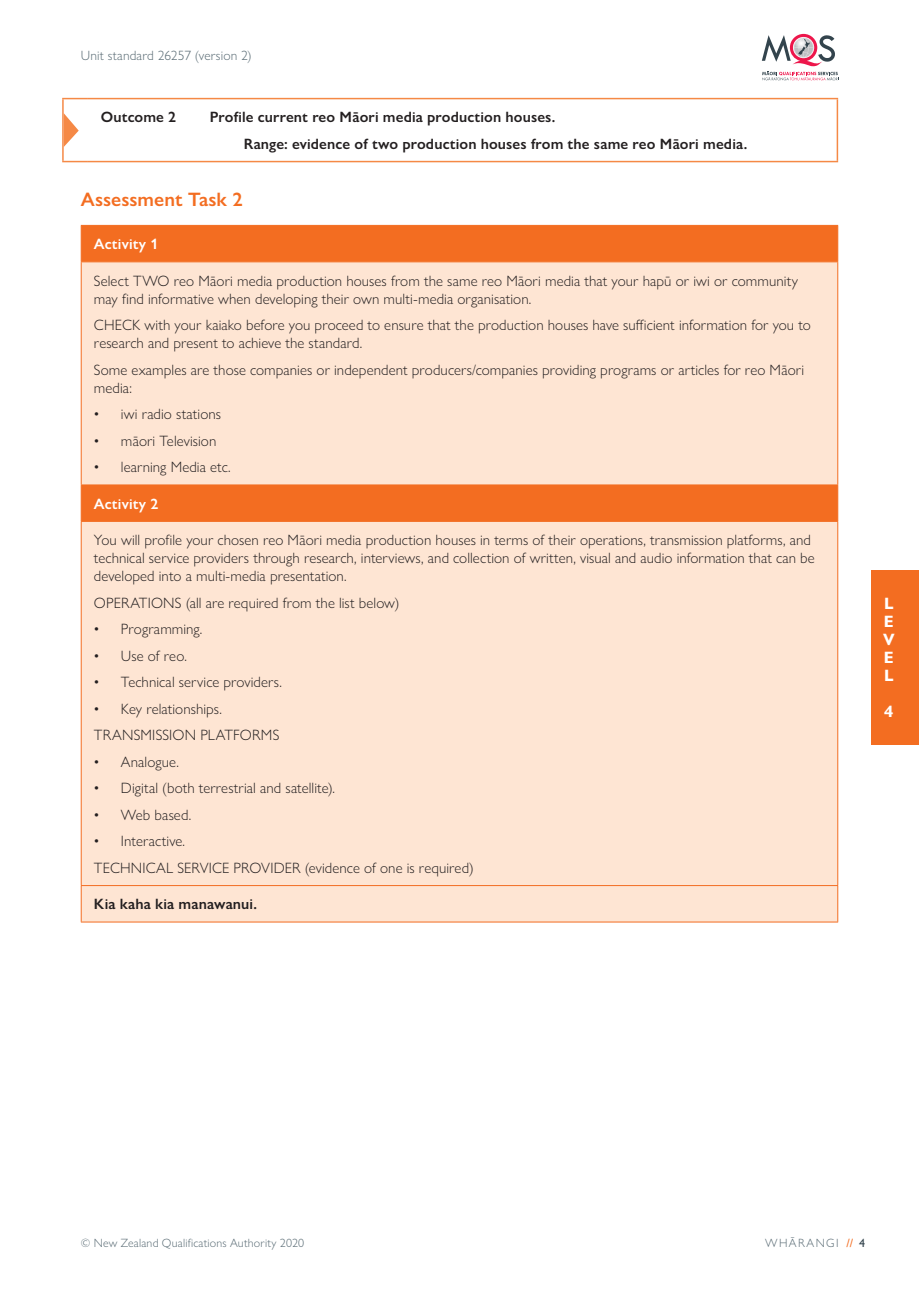
<style>
.page{position:relative;width:919px;height:1289px;background:#fff}
.page>*{position:absolute;margin:0;border:0;box-sizing:border-box;transform-origin:0 0}
.p_H2{font:600 19.5px "Gill Sans Nova";color:#f36d21}
.t1{font:700 16.5px/18px "Gill Sans Nova";color:#fff;text-align:justify}
.p_body{font:300 15px/18px "Gill Sans Nova";letter-spacing:.005em;color:#231f20}
.p_body-2{font:600 15px "Gill Sans Nova";letter-spacing:.01em;color:#231f20}
.p_toc_H2{font:600 15px "Gill Sans Nova";letter-spacing:.01em;color:#231f20}
.p_body-3{font:600 15px "Gill Sans Nova";letter-spacing:.01em;color:#fff}
.t2{font:300 13.5px "Gill Sans Nova";letter-spacing:.01em;color:#586a73}
.t3{font:300 12px "Gill Sans Nova";letter-spacing:.015em;color:#586a73}
.t4{font:300 12px "Gill Sans Nova";letter-spacing:.125em;color:#586a73}
.s1{font-weight:400}
.s2{font-weight:500;color:#f36d21}
.s3{font-weight:500;color:#33444d}
</style>
<div class="page">
<svg style="left:62px;top:98px;width:26px;height:1px"></svg>
<hr style="left:88px;top:98px;width:109px;height:1px;background:#f58946">
<svg style="left:62px;top:161px;width:26px;height:1px"></svg>
<hr style="left:88px;top:161px;width:109px;height:1px;background:#f58946">
<hr style="left:197px;top:98px;width:641px;height:1px;background:#f58946">
<hr style="left:836px;top:99px;width:2px;height:62px;background:#f58946">
<hr style="left:197px;top:161px;width:641px;height:1px;background:#f58946">
<hr style="left:62px;top:99px;width:2px;height:62px;background:#f58946">
<svg style="left:64px;top:113px;width:15px;height:34px"></svg>
<div style="left:82px;top:226px;width:755px;height:35px;background:#f36d21"></div>
<div style="left:82px;top:262px;width:755px;height:659px;background:#fee5d3"></div>
<hr style="left:81px;top:225px;width:757px;height:1px;background:#f36d21">
<hr style="left:81px;top:226px;width:1px;height:35px;background:#f36d21">
<hr style="left:837px;top:226px;width:1px;height:35px;background:#f36d21">
<hr style="left:81px;top:261px;width:757px;height:1px;background:#f36d21">
<hr style="left:81px;top:262px;width:1px;height:222px;background:#f36d21">
<hr style="left:837px;top:262px;width:1px;height:222px;background:#f36d21">
<hr style="left:81px;top:522px;width:1px;height:363px;background:#f36d21">
<hr style="left:837px;top:522px;width:1px;height:363px;background:#f36d21">
<hr style="left:81px;top:886px;width:1px;height:35px;background:#f36d21">
<hr style="left:837px;top:886px;width:1px;height:35px;background:#f36d21">
<hr style="left:81px;top:885px;width:757px;height:1px;background:#f36d21">
<hr style="left:81px;top:921px;width:757px;height:1px;background:#f36d21">
<hr style="left:81px;top:484px;width:757px;height:1px;background:#f36d21">
<hr style="left:81px;top:485px;width:1px;height:36px;background:#f36d21">
<hr style="left:837px;top:485px;width:1px;height:36px;background:#f36d21">
<hr style="left:81px;top:521px;width:757px;height:1px;background:#f36d21">
<svg style="left:761px;top:34px;width:77px;height:46px"></svg>
<div style="left:871px;top:570px;width:47px;height:174px;background:#f36d21"></div>
<p class="t2" style="left:81px;top:47px;width:172px">Unit standard 26257 (version 2)</p>
<p class="p_body-2" style="left:101px;top:108px;width:77px">Outcome 2</p>
<p class="p_body-2" style="left:210px;top:108px;width:347px">Profile current reo Māori media production houses.</p>
<p class="p_toc_H2" style="left:244px;top:134px;width:505px">Range: evidence of two production houses from the same reo Māori media.</p>
<p class="p_H2" style="left:81px;top:187px;width:163px">Assessment Task 2</p>
<p class="p_body-3" style="left:94px;top:235px;width:66px">Activity 1</p>
<p class="p_body" style="left:94px;top:271px;width:705px">Select TWO reo Māori media production houses from the same reo Māori media that your hapū or iwi or community may find informative when developing their own multi-media organisation.</p>
<p class="p_body" style="left:94px;top:316px;width:718px">CHECK with your kaiako before you proceed to ensure that the production houses have sufficient information for you to research and present to achieve the standard.</p>
<p class="p_body" style="left:94px;top:360px;width:711px">Some examples are those companies or independent producers/companies providing programs or articles for reo Māori media:</p>
<p class="p_body" style="left:94px;top:405px;width:129px"><span class="s1">•</span> iwi radio stations</p>
<p class="p_body" style="left:94px;top:431px;width:124px"><span class="s1">•</span> māori Television</p>
<p class="p_body" style="left:94px;top:458px;width:138px"><span class="s1">•</span> learning Media etc.</p>
<p class="p_body-3" style="left:94px;top:494px;width:66px">Activity 2</p>
<p class="p_body" style="left:94px;top:531px;width:722px">You will profile your chosen reo Māori media production houses in terms of their operations, transmission platforms, and technical service providers through research, interviews, and collection of written, visual and audio information that can be developed into a multi-media presentation.</p>
<p class="p_body" style="left:94px;top:593px;width:307px">OPERATIONS (all are required from the list below)</p>
<p class="p_body" style="left:94px;top:620px;width:110px"><span class="s1">•</span> Programming.</p>
<p class="p_body" style="left:94px;top:646px;width:94px"><span class="s1">•</span> Use of reo.</p>
<p class="p_body" style="left:94px;top:673px;width:189px"><span class="s1">•</span> Technical service providers.</p>
<p class="p_body" style="left:94px;top:699px;width:129px"><span class="s1">•</span> Key relationships.</p>
<p class="p_body" style="left:94px;top:726px;width:187px">TRANSMISSION PLATFORMS</p>
<p class="p_body" style="left:94px;top:752px;width:86px"><span class="s1">•</span> Analogue.</p>
<p class="p_body" style="left:94px;top:779px;width:242px"><span class="s1">•</span> Digital (both terrestrial and satellite).</p>
<p class="p_body" style="left:94px;top:805px;width:99px"><span class="s1">•</span> Web based.</p>
<p class="p_body" style="left:94px;top:832px;width:93px"><span class="s1">•</span> Interactive.</p>
<p class="p_body" style="left:94px;top:858px;width:381px">TECHNICAL SERVICE PROVIDER (evidence of one is required)</p>
<p class="p_body-2" style="left:94px;top:894px;width:164px">Kia kaha kia manawanui.</p>
<p class="t1" style="left:883px;top:594px;width:13px">L E V E L</p>
<p class="t1" style="left:884px;top:702px;width:11px">4</p>
<p class="t3" style="left:81px;top:1235px;width:225px">© New Zealand Qualifications Authority 2020</p>
<p class="t4" style="left:765px;top:1235px;width:101px">WHĀRANGI <span class="s2">//</span> <span class="s3">4</span></p>
</div>
